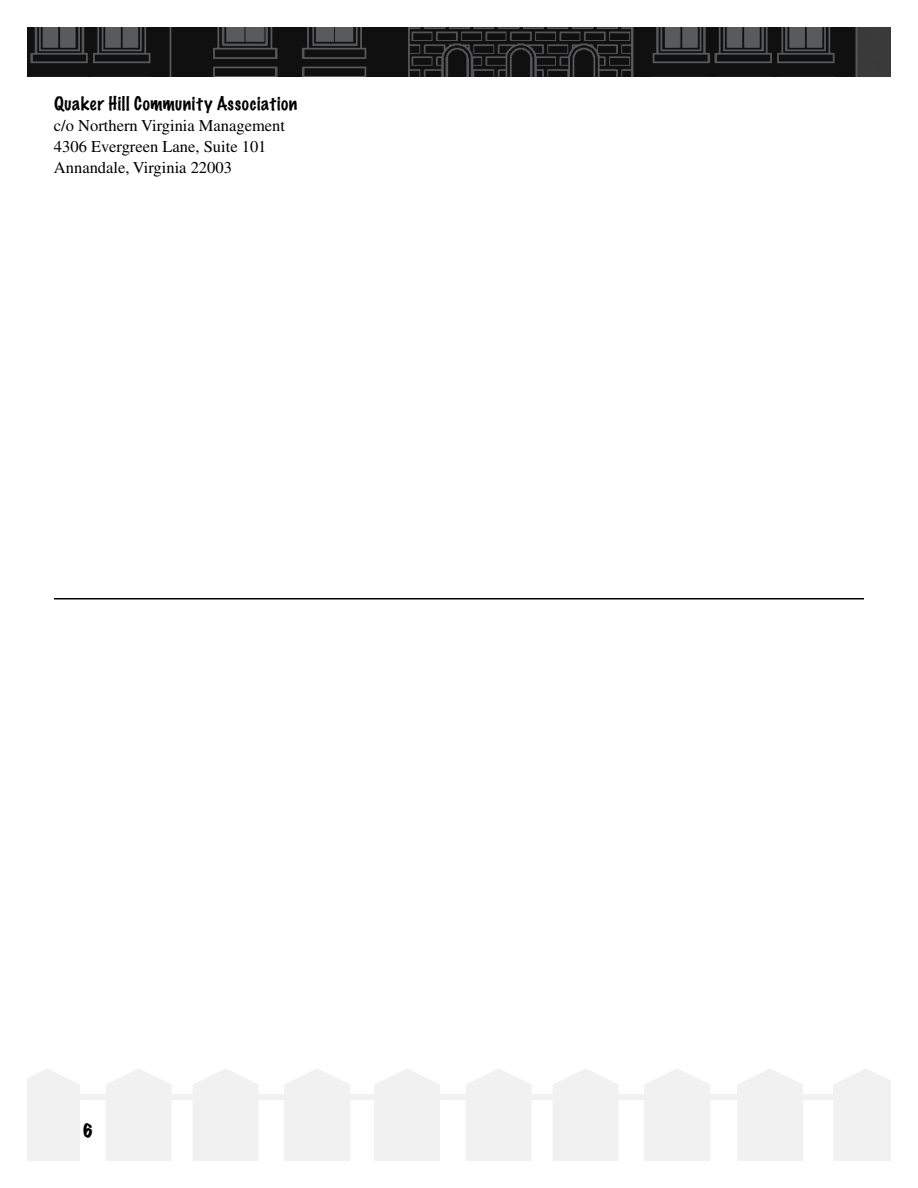
<style>
.page{position:relative;width:918px;height:1188px;background:#fff}
.page>*{position:absolute;margin:0;border:0;box-sizing:border-box;transform-origin:0 0}
.t1{font:100 17.25px "Marker Felt";letter-spacing:.04em;color:#000}
.t2{font:16.5px/21px "Times";color:#000}
.t3{font:expanded 16.5px "Marker Felt";color:#000}
</style>
<div class="page">
<svg style="left:27px;top:1069px;width:53px;height:92px"></svg>
<svg style="left:106px;top:1069px;width:66px;height:92px"></svg>
<svg style="left:193px;top:1069px;width:66px;height:92px"></svg>
<svg style="left:284px;top:1069px;width:66px;height:92px"></svg>
<svg style="left:374px;top:1069px;width:66px;height:92px"></svg>
<svg style="left:466px;top:1069px;width:66px;height:92px"></svg>
<svg style="left:553px;top:1069px;width:66px;height:92px"></svg>
<svg style="left:644px;top:1069px;width:66px;height:92px"></svg>
<svg style="left:737px;top:1069px;width:66px;height:92px"></svg>
<svg style="left:833px;top:1069px;width:58px;height:92px"></svg>
<div style="left:0;top:1095px;width:916px;height:5px;background:#f1f1f2"></div>
<img style="left:27px;top:27px;width:864px;height:49px">
<div style="left:0;top:0;width:27px;height:1188px;background:#fff"></div>
<div style="left:891px;top:0;width:27px;height:1188px;background:#fff"></div>
<hr style="left:54px;top:598px;width:810px;height:1px;background:#000">
<p class="t1" style="left:54px;top:90px;width:245px">Quaker Hill Community Association</p>
<p class="t2" style="left:54px;top:115px;width:233px">c/o Northern Virginia Management<br>4306 Evergreen Lane, Suite 101<br>Annandale, Virginia 22003</p>
<p class="t3" style="left:82px;top:1117px;width:12px">6</p>
</div>
